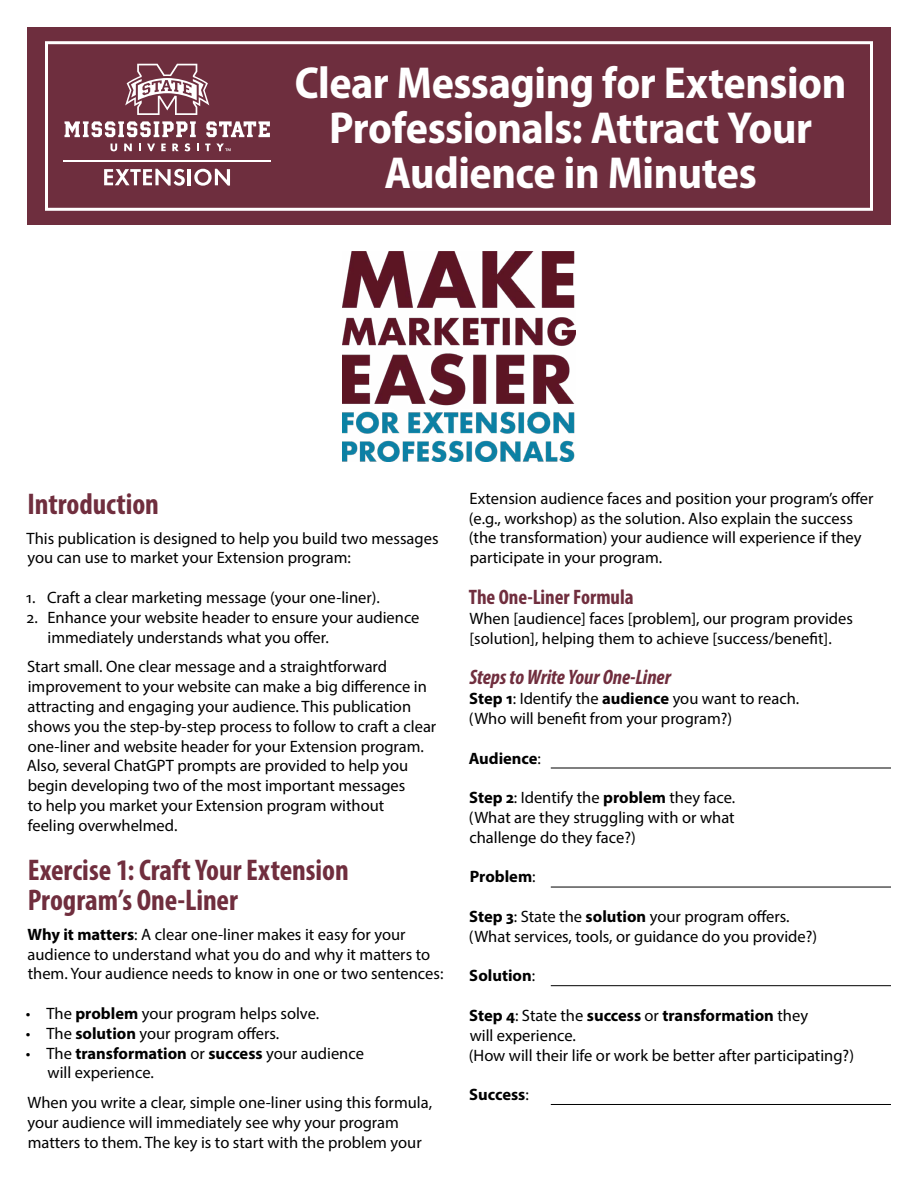
<style>
.page{position:relative;width:918px;height:1188px;background:#fff}
.page>*{position:absolute;margin:0;border:0;box-sizing:border-box;transform-origin:0 0}
.t1{font:700 semi-condensed 45px/45px "Myriad Pro";letter-spacing:-.01em;color:#fff;text-align:center}
.t2{font:700 condensed 30px/29.7px "Myriad Pro";color:#702e3e}
.t3{font:italic 700 condensed 21px "Myriad Pro";letter-spacing:-.005em;color:#702e3e}
.t4{font:700 condensed 21px "Myriad Pro";color:#702e3e}
.Body_Text{font:16.5px/19.8px "Myriad Pro";color:#000}
.Body_Text-2{font:700 16.5px "Myriad Pro";color:#000}
.s1{font-weight:700}
.s2{font-weight:400}
</style>
<div class="page">
<div style="left:27px;top:27px;width:864px;height:198px;background:#6e2e3e"></div>
<div style="left:45px;top:41px;width:828px;height:170px;border:3px solid #fff"></div>
<svg style="left:125px;top:64px;width:84px;height:51px"></svg>
<svg style="left:104px;top:169px;width:81px;height:17px"></svg>
<hr style="left:188px;top:169px;width:3px;height:16px;background:#fff">
<svg style="left:194px;top:169px;width:36px;height:17px"></svg>
<hr style="left:64px;top:160px;width:206px;height:2px;background:#fff">
<svg style="left:65px;top:121px;width:131px;height:16px"></svg>
<svg style="left:206px;top:121px;width:64px;height:16px"></svg>
<svg style="left:111px;top:144px;width:6px;height:7px"></svg>
<svg style="left:124px;top:144px;width:8px;height:7px"></svg>
<svg style="left:139px;top:144px;width:2px;height:7px"></svg>
<svg style="left:147px;top:144px;width:8px;height:7px"></svg>
<svg style="left:161px;top:144px;width:5px;height:7px"></svg>
<svg style="left:172px;top:144px;width:7px;height:7px"></svg>
<svg style="left:185px;top:143px;width:5px;height:8px"></svg>
<svg style="left:197px;top:144px;width:2px;height:7px"></svg>
<svg style="left:205px;top:144px;width:5px;height:7px"></svg>
<svg style="left:216px;top:144px;width:15px;height:7px"></svg>
<img style="left:342px;top:251px;width:234px;height:211px">
<hr style="left:551px;top:768px;width:340px;height:1px;background:#000">
<hr style="left:551px;top:887px;width:340px;height:1px;background:#000">
<hr style="left:551px;top:985px;width:340px;height:1px;background:#000">
<hr style="left:551px;top:1104px;width:340px;height:1px;background:#000">
<h1 class="t1" style="left:295px;top:59px;width:553px">Clear Messaging for Extension<br>Professionals: Attract Your<br>Audience in Minutes</h1>
<h2 class="t2" style="left:28px;top:488px;width:133px">Introduction</h2>
<p class="Body_Text" style="left:27px;top:528px;width:413px">This publication is designed to help you build two messages you can use to market your Extension program:</p>
<p class="Body_Text" style="left:26px;top:587px;width:355px">1. Craft a clear marketing message (your one-liner).</p>
<p class="Body_Text" style="left:48px;top:607px;width:374px;text-indent:-21px">2. Enhance your website header to ensure your audience immediately understands what you offer.</p>
<p class="Body_Text" style="left:27px;top:657px;width:411px">Start small. One clear message and a straightforward improvement to your website can make a big difference in attracting and engaging your audience. This publication shows you the step-by-step process to follow to craft a clear one-liner and website header for your Extension program.<br>Also, several ChatGPT prompts are provided to help you begin developing two of the most important messages<br>to help you market your Extension program without<br>feeling overwhelmed.</p>
<h2 class="t2" style="left:28px;top:855px;width:323px">Exercise 1: Craft Your Extension<br>Program’s One-Liner</h2>
<p class="Body_Text" style="left:27px;top:924px;width:417px"><span class="s1">Why it matters</span>: A clear one-liner makes it easy for your audience to understand what you do and why it matters to them. Your audience needs to know in one or two sentences:</p>
<p class="Body_Text" style="left:26px;top:1003px;width:295px">• The <span class="s1">problem</span> your program helps solve.</p>
<p class="Body_Text" style="left:26px;top:1023px;width:255px">• The <span class="s1">solution</span> your program offers.</p>
<p class="Body_Text" style="left:48px;top:1043px;width:318px;text-indent:-22px">• The <span class="s1">transformation</span> or <span class="s1">success</span> your audience will experience.</p>
<p class="Body_Text" style="left:27px;top:1092px;width:406px">When you write a clear, simple one-liner using this formula, your audience will immediately see why your program matters to them. The key is to start with the problem your</p>
<p class="Body_Text" style="left:469px;top:488px;width:406px">Extension audience faces and position your program’s offer (e.g., workshop) as the solution. Also explain the success (the transformation) your audience will experience if they participate in your program.</p>
<h3 class="t4" style="left:469px;top:584px;width:166px">The One-Liner Formula</h3>
<p class="Body_Text" style="left:469px;top:608px;width:385px">When [audience] faces [problem], our program provides [solution], helping them to achieve [success/benefit].</p>
<h4 class="t3" style="left:469px;top:664px;width:203px">Steps to Write Your One-Liner</h4>
<p class="Body_Text" style="left:469px;top:688px;width:332px"><span class="s1">Step 1</span>: Identify the <span class="s1">audience</span> you want to reach. (Who will benefit from your program?)</p>
<p class="Body_Text-2" style="left:469px;top:747px;width:74px">Audience<span class="s2">:</span></p>
<p class="Body_Text" style="left:469px;top:787px;width:268px;text-align:justify"><span class="s1">Step 2</span>: Identify the <span class="s1">problem</span> they face. (What are they struggling with or what challenge do they face?)</p>
<p class="Body_Text-2" style="left:470px;top:866px;width:67px">Problem<span class="s2">:</span></p>
<p class="Body_Text" style="left:469px;top:906px;width:350px"><span class="s1">Step 3</span>: State the <span class="s1">solution</span> your program offers. (What services, tools, or guidance do you provide?)</p>
<p class="Body_Text-2" style="left:469px;top:965px;width:67px">Solution<span class="s2">:</span></p>
<p class="Body_Text" style="left:469px;top:1005px;width:387px"><span class="s1">Step 4</span>: State the <span class="s1">success</span> or <span class="s1">transformation</span> they<br>will experience.<br>(How will their life or work be better after participating?)</p>
<p class="Body_Text-2" style="left:469px;top:1084px;width:61px">Success<span class="s2">:</span></p>
</div>
